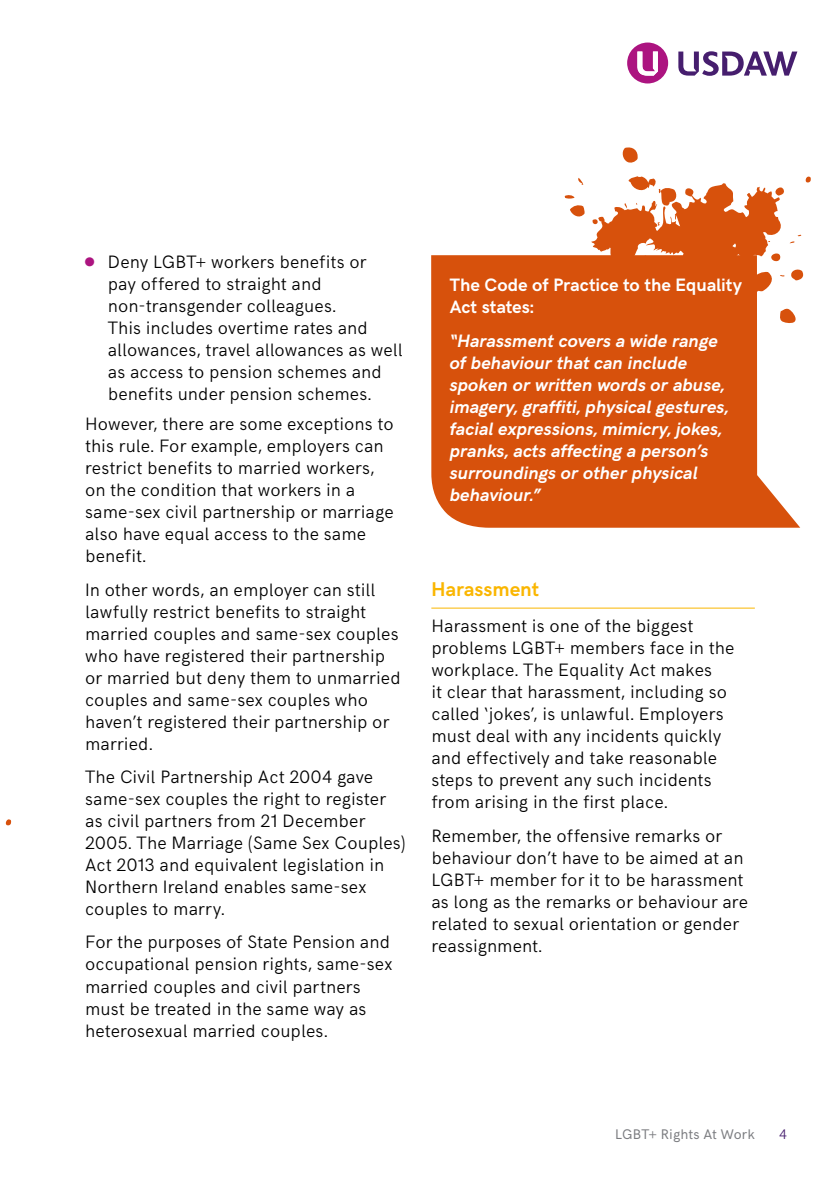
<style>
.page{position:relative;width:840px;height:1191px;background:#fff}
.page>*{position:absolute;margin:0;border:0;box-sizing:border-box;transform-origin:0 0}
.t1{font:700 20px "HK Grotesk";letter-spacing:.005em;color:#fab600}
.t2{font:300 18px/22px "HK Grotesk";letter-spacing:.005em;color:#000}
.t3{font:italic 700 18px/22px "HK Grotesk";color:#fff}
.t4{font:700 18px/22px "HK Grotesk";color:#fff}
.t5{font:14px "HK Grotesk";letter-spacing:.01em;color:#7b7c80}
.t6{font:300 14px "HK Grotesk";color:#461e6e}
</style>
<div class="page">
<hr style="left:431px;top:607px;width:323px;height:1px;background:#fab600">
<svg style="left:564px;top:147px;width:247px;height:133px"></svg>
<svg style="left:431px;top:255px;width:368px;height:273px;background:#db6325"></svg>
<svg style="left:678px;top:51px;width:119px;height:25px"></svg>
<svg style="left:627px;top:43px;width:40px;height:40px"></svg>
<p class="t2" style="left:108px;top:249px;width:296px">Deny LGBT+ workers benefits or<br>pay offered to straight and non-transgender colleagues.<br>This includes overtime rates and allowances, travel allowances as well as access to pension schemes and benefits under pension schemes.</p>
<p class="t2" style="left:85px;top:412px;width:310px">However, there are some exceptions to this rule. For example, employers can restrict benefits to married workers, on the condition that workers in a same-sex civil partnership or marriage also have equal access to the same benefit.</p>
<p class="t2" style="left:85px;top:577px;width:317px">In other words, an employer can still lawfully restrict benefits to straight married couples and same-sex couples who have registered their partnership or married but deny them to unmarried couples and same-sex couples who haven’t registered their partnership or married.</p>
<p class="t2" style="left:85px;top:764px;width:322px">The Civil Partnership Act 2004 gave same-sex couples the right to register as civil partners from 21 December 2005. The Marriage (Same Sex Couples)<br>Act 2013 and equivalent legislation in Northern Ireland enables same-sex couples to marry.</p>
<p class="t2" style="left:85px;top:929px;width:308px">For the purposes of State Pension and occupational pension rights, same-sex married couples and civil partners must be treated in the same way as heterosexual married couples.</p>
<p class="t4" style="left:449px;top:273px;width:293px">The Code of Practice to the Equality<br>Act states:</p>
<p class="t3" style="left:449px;top:328px;width:280px">“Harassment covers a wide range of behaviour that can include spoken or written words or abuse, imagery, graffiti, physical gestures, facial expressions, mimicry, jokes, pranks, acts affecting a person’s surroundings or other physical behaviour.”</p>
<p class="t1" style="left:431px;top:574px;width:109px">Harassment</p>
<p class="t2" style="left:431px;top:614px;width:304px">Harassment is one of the biggest problems LGBT+ members face in the workplace. The Equality Act makes<br>it clear that harassment, including so called ‘jokes’, is unlawful. Employers must deal with any incidents quickly and effectively and take reasonable steps to prevent any such incidents from arising in the first place.</p>
<p class="t2" style="left:431px;top:823px;width:318px">Remember, the offensive remarks or behaviour don’t have to be aimed at an LGBT+ member for it to be harassment as long as the remarks or behaviour are related to sexual orientation or gender reassignment.</p>
<p class="t5" style="left:614px;top:1123px;width:141px">LGBT+ Rights At Work</p>
<p class="t6" style="left:778px;top:1123px;width:9px">4</p>
</div>
